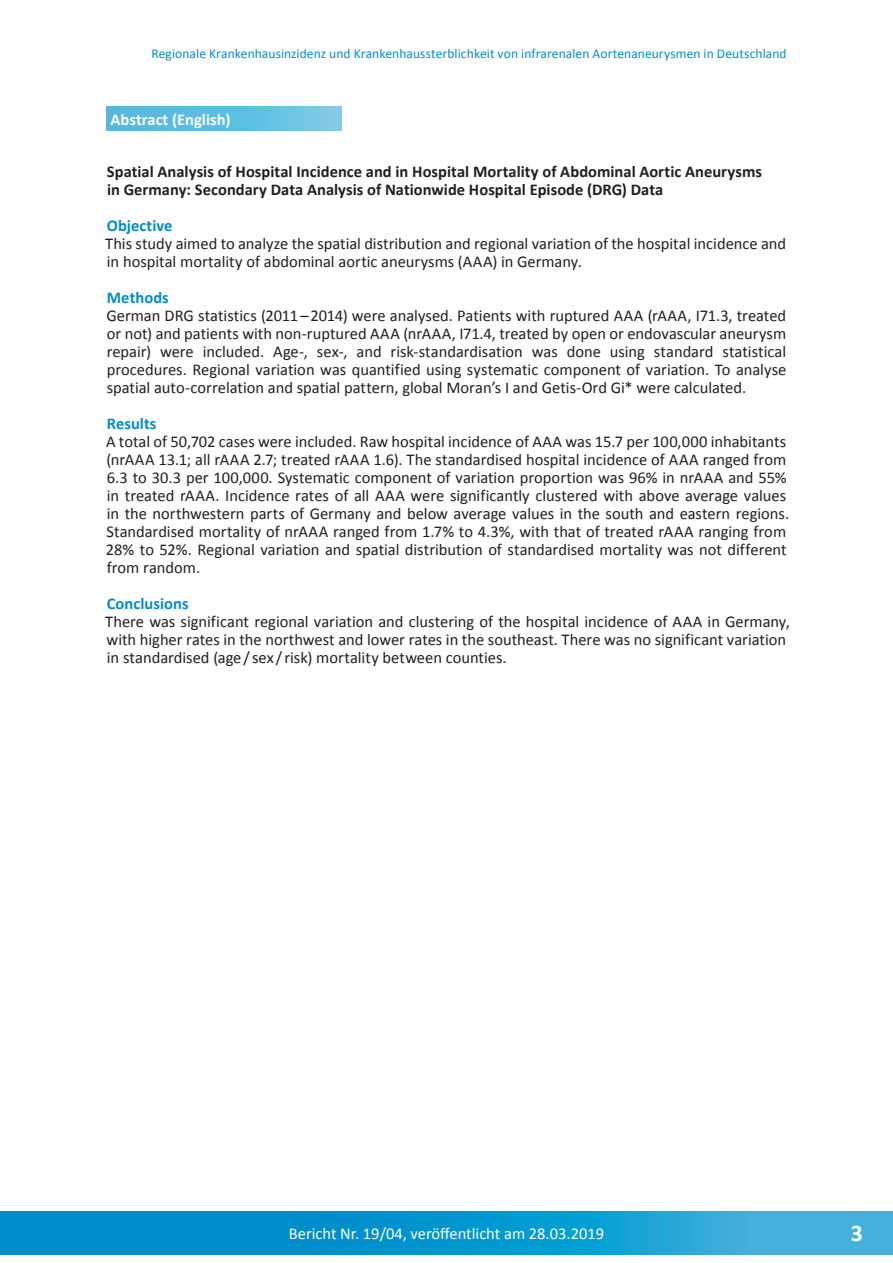
<style>
.page{position:relative;width:893px;height:1263px;background:#fff}
.page>*{position:absolute;margin:0;border:0;box-sizing:border-box;transform-origin:0 0}
.t1{font:700 24px "Calibri";color:#fff}
.Fließtext_en{font:16.5px/18px "Calibri";color:#231f20}
.Fließtext{font:700 16.5px/18px "Calibri";color:#231f20}
.t2{font:16.5px "Calibri";color:#fff}
.Zwischenüberschrift{font:700 16.5px "Calibri";letter-spacing:.005em;color:#008dcb}
.t3{font:700 16.5px "Calibri";color:#fff}
.t4{font:13.5px "Calibri";letter-spacing:.005em;color:#008dcb}
</style>
<div class="page">
<svg style="left:0;top:1212px;width:893px;height:42px;background:#119ad1"></svg>
<svg style="left:106px;top:106px;width:236px;height:25px;background:#62bfe1"></svg>
<p class="t4" style="left:151px;top:45px;width:637px">Regionale Krankenhausinzidenz und Krankenhaussterblichkeit von infrarenalen Aortenaneurysmen in Deutschland</p>
<p class="t3" style="left:111px;top:109px;width:122px">Abstract (English)</p>
<p class="Fließtext" style="left:107px;top:163px;width:657px">Spatial Analysis of Hospital Incidence and in Hospital Mortality of Abdominal Aortic Aneurysms in Germany: Secondary Data Analysis of Nationwide Hospital Episode (DRG) Data</p>
<p class="Zwischenüberschrift" style="left:107px;top:215px;width:67px">Objective</p>
<p class="Fließtext_en" style="left:105px;top:235px;width:682px">This study aimed to analyze the spatial distribution and regional variation of the hospital incidence and in hospital mortality of abdominal aortic aneurysms (AAA) in Germany.</p>
<p class="Zwischenüberschrift" style="left:107px;top:287px;width:64px">Methods</p>
<p class="Fließtext_en" style="left:106px;top:307px;width:681px;text-align:justify">German DRG statistics (2011 – 2014) were analysed. Patients with ruptured AAA (rAAA, I71.3, treated or not) and patients with non-ruptured AAA (nrAAA, I71.4, treated by open or endovascular aneurysm repair) were included. Age-, sex-, and risk-standardisation was done using standard statistical procedures. Regional variation was quantified using systematic component of variation. To analyse spatial auto-correlation and spatial pattern, global Moran’s I and Getis-Ord Gi* were calculated.</p>
<p class="Zwischenüberschrift" style="left:107px;top:413px;width:51px">Results</p>
<p class="Fließtext_en" style="left:106px;top:433px;width:685px">A total of 50,702 cases were included. Raw hospital incidence of AAA was 15.7 per 100,000 inhabitants (nrAAA 13.1; all rAAA 2.7; treated rAAA 1.6). The standardised hospital incidence of AAA ranged from 6.3 to 30.3 per 100,000. Systematic component of variation proportion was 96% in nrAAA and 55% in treated rAAA. Incidence rates of all AAA were significantly clustered with above average values in the northwestern parts of Germany and below average values in the south and eastern regions.<br>Standardised mortality of nrAAA ranged from 1.7% to 4.3%, with that of treated rAAA ranging from 28% to 52%. Regional variation and spatial distribution of standardised mortality was not different from random.</p>
<p class="Zwischenüberschrift" style="left:107px;top:593px;width:83px">Conclusions</p>
<p class="Fließtext_en" style="left:105px;top:613px;width:686px">There was significant regional variation and clustering of the hospital incidence of AAA in Germany, with higher rates in the northwest and lower rates in the southeast. There was no significant variation in standardised (age / sex / risk) mortality between counties.</p>
<p class="t2" style="left:289px;top:1223px;width:317px">Bericht Nr. 19/04, veröffentlicht am 28.03.2019</p>
<h1 class="t1" style="left:851px;top:1218px;width:14px">3</h1>
</div>
